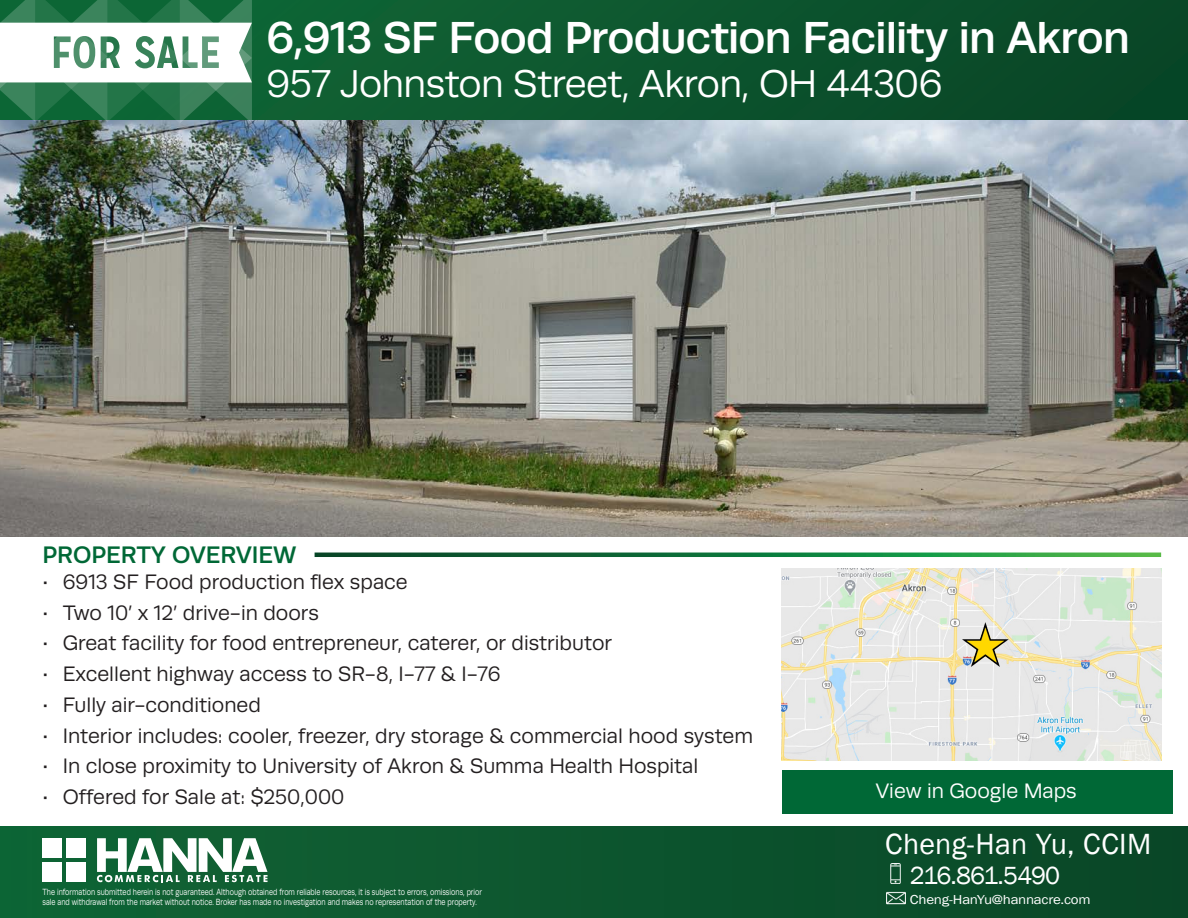
<style>
.page{position:relative;width:1188px;height:918px;background:#fff}
.page>*{position:absolute;margin:0;border:0;box-sizing:border-box;transform-origin:0 0}
.t1{font:500 45px "Runda";letter-spacing:-.015em;color:#fff}
.t2{font:39px "Runda";letter-spacing:-.015em;color:#fff}
.t3{font:30px "Franklin Gothic";letter-spacing:.01em;color:#fff}
.t4{font:25.5px "Franklin Gothic";letter-spacing:-.045em;color:#fff}
.t5{font:500 24px "Runda";color:#006836}
.t6{font:21px "Runda";color:#231f20}
.t7{font:21px "Runda";color:#fff}
.t8{font:13.35px "Franklin Gothic";letter-spacing:-.015em;color:#fff;scale:1.12 1}
.t9{font:9px/10.5px "Runda";color:#fff;scale:.8 1}
</style>
<div class="page">
<svg style="left:252px;top:0;width:936px;height:120px;background:#0c532d"></svg>
<div style="left:0;top:827px;width:1188px;height:91px;background:linear-gradient(to right,#0f6535,#0a4627)"></div>
<svg style="left:97px;top:838px;width:171px;height:44px"></svg>
<div style="left:42px;top:838px;width:20px;height:20px;background:#fff"></div>
<div style="left:66px;top:838px;width:20px;height:20px;background:#fff"></div>
<div style="left:42px;top:862px;width:20px;height:20px;background:#fff"></div>
<div style="left:66px;top:862px;width:20px;height:20px;background:#fff"></div>
<img style="left:886px;top:864px;width:20px;height:19px">
<img style="left:887px;top:889px;width:18px;height:19px">
<div style="left:782px;top:770px;width:391px;height:43px;background:#006836"></div>
<svg style="left:315px;top:553px;width:846px;height:4px;background:#197b3a"></svg>
<img style="left:0;top:120px;width:1188px;height:417px">
<img style="left:782px;top:568px;width:379px;height:192px">
<svg style="left:0;top:0;width:252px;height:123px"></svg>
<img style="left:962px;top:623px;width:46px;height:43px">
<h1 class="t1" style="left:267px;top:12px;width:865px">6,913 SF Food Production Facility in Akron</h1>
<h2 class="t2" style="left:267px;top:62px;width:677px">957 Johnston Street, Akron, OH 44306</h2>
<p class="t5" style="left:43px;top:541px;width:256px">PROPERTY OVERVIEW</p>
<p class="t6" style="left:43px;top:570px;width:367px">• 6913 SF Food production flex space</p>
<p class="t6" style="left:43px;top:601px;width:278px">• Two 10’ x 12’ drive-in doors</p>
<p class="t6" style="left:43px;top:632px;width:571px">• Great facility for food entrepreneur, caterer, or distributor</p>
<p class="t6" style="left:43px;top:662px;width:460px">• Excellent highway access to SR-8, I-77 &amp; I-76</p>
<p class="t6" style="left:43px;top:693px;width:220px">• Fully air-conditioned</p>
<p class="t6" style="left:43px;top:724px;width:712px">• Interior includes: cooler, freezer, dry storage &amp; commercial hood system</p>
<p class="t6" style="left:43px;top:755px;width:657px">• In close proximity to University of Akron &amp; Summa Health Hospital</p>
<p class="t6" style="left:43px;top:785px;width:303px">• Offered for Sale at: $250,000</p>
<p class="t9" style="left:43px;top:886px;width:551px">The information submitted herein is not guaranteed. Although obtained from reliable resources, it is subject to errors, omissions, prior sale and withdrawal from the market without notice. Broker has made no investigation and makes no representation of the property.</p>
<p class="t7" style="left:876px;top:779px;width:202px">View in Google Maps</p>
<h3 class="t3" style="left:885px;top:825px;width:268px">Cheng-Han Yu, CCIM</h3>
<p class="t4" style="left:910px;top:860px;width:152px">216.861.5490</p>
<p class="t8" style="left:910px;top:891px;width:163px">Cheng-HanYu@hannacre.com</p>
</div>
